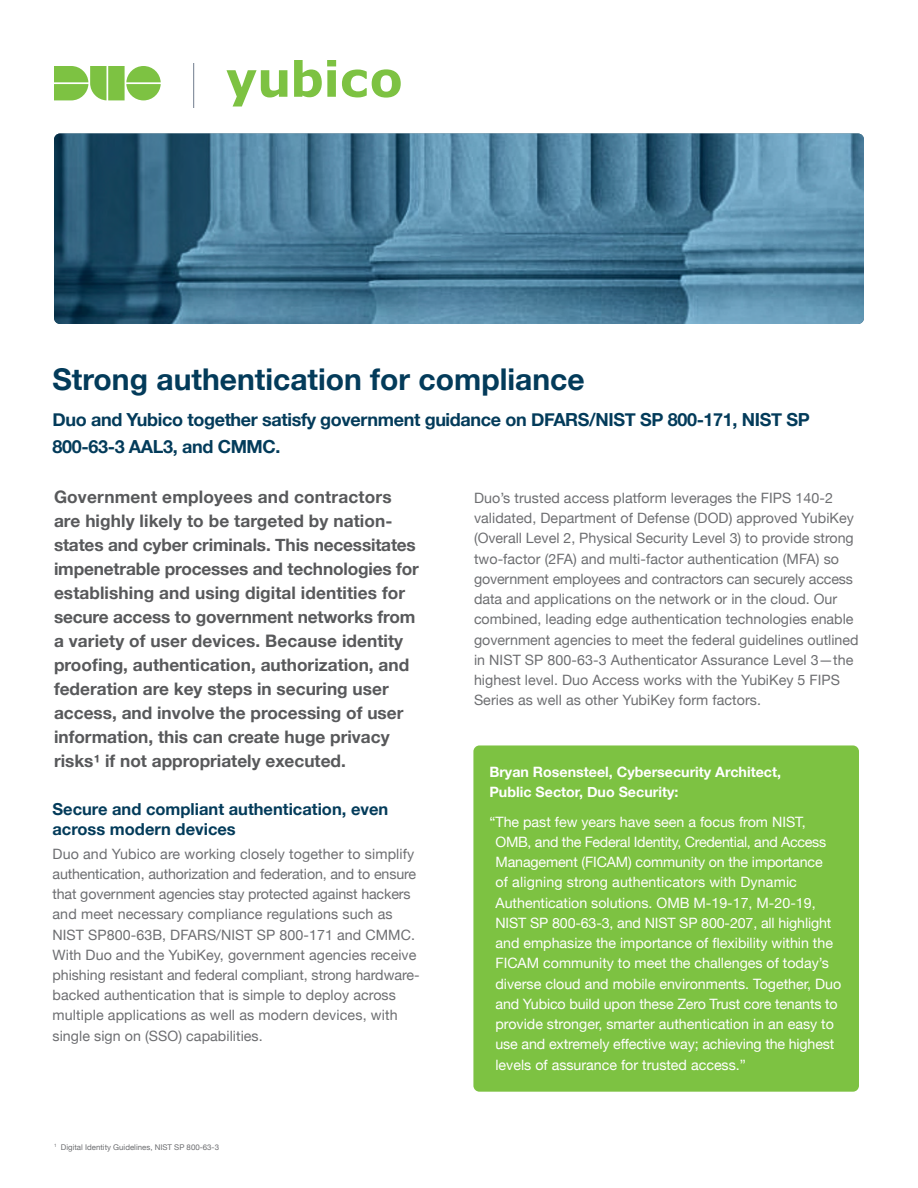
<style>
.page{position:relative;width:918px;height:1188px;background:#fff}
.page>*{position:absolute;margin:0;border:0;box-sizing:border-box;transform-origin:0 0}
.t1{font:700 30px "Helvetica Neue";color:#033b5a}
.t2{font:700 18px/27px "Helvetica Neue";letter-spacing:-.02em;color:#033b5a}
.t3{font:700 17.25px/24px "Helvetica Neue";color:#58595b}
.t4{font:700 16.5px/20.2px "Helvetica Neue";color:#033b5a}
.t5{font:14.25px/20.2px "Helvetica Neue";letter-spacing:.005em;color:#6d6e71}
.t6{font:14.25px/20.2px "Helvetica Neue";color:#fff}
.t7{font:700 14.25px/20.2px "Helvetica Neue";color:#fff}
.t8{font:7.8px "Helvetica Neue";color:#6d6e71}
</style>
<div class="page">
<svg style="left:54px;top:66px;width:107px;height:34px"></svg>
<hr style="left:193px;top:63px;width:1px;height:45px;background:#707d8e">
<svg style="left:226px;top:70px;width:61px;height:36px"></svg>
<svg style="left:294px;top:60px;width:42px;height:37px"></svg>
<svg style="left:342px;top:69px;width:59px;height:29px"></svg>
<div style="left:473px;top:745px;width:386px;height:347px;background:#7dc242;border-radius:6px"></div>
<img style="left:54px;top:134px;width:810px;height:190px">
<h1 class="t1" style="left:52px;top:355px;width:534px">Strong authentication for compliance</h1>
<p class="t2" style="left:52px;top:406px;width:759px">Duo and Yubico together satisfy government guidance on DFARS/NIST SP 800-171, NIST SP<br>800-63-3 AAL3, and CMMC.</p>
<p class="t3" style="left:54px;top:485px;width:366px">Government employees and contractors are highly likely to be targeted by nation&shy;states and cyber criminals. This necessitates impenetrable processes and technologies for establishing and using digital identities for secure access to government networks from a variety of user devices. Because identity proofing, authentication, authorization, and federation are key steps in securing user access, and involve the processing of user information, this can create huge privacy risks¹ if not appropriately executed.</p>
<p class="t4" style="left:52px;top:799px;width:337px">Secure and compliant authentication, even across modern devices</p>
<p class="t5" style="left:52px;top:844px;width:369px">Duo and Yubico are working closely together to simplify authentication, authorization and federation, and to ensure that government agencies stay protected against hackers and meet necessary compliance regulations such as NIST SP800-63B, DFARS/NIST SP 800-171 and CMMC.<br>With Duo and the YubiKey, government agencies receive phishing resistant and federal compliant, strong hardware&shy;backed authentication that is simple to deploy across multiple applications as well as modern devices, with single sign on (SSO) capabilities.</p>
<p class="t8" style="left:54px;top:1141px;width:167px"><sup>1</sup> Digital Identity Guidelines, NIST SP 800-63-3</p>
<p class="t5" style="left:474px;top:489px;width:386px">Duo’s trusted access platform leverages the FIPS 140-2 validated, Department of Defense (DOD) approved YubiKey (Overall Level 2, Physical Security Level 3) to provide strong two-factor (2FA) and multi-factor authentication (MFA) so government employees and contractors can securely access data and applications on the network or in the cloud. Our combined, leading edge authentication technologies enable government agencies to meet the federal guidelines outlined in NIST SP 800-63-3 Authenticator Assurance Level 3—the highest level. Duo Access works with the YubiKey 5 FIPS Series as well as other YubiKey form factors.</p>
<p class="t7" style="left:489px;top:762px;width:293px">Bryan Rosensteel, Cybersecurity Architect,<br>Public Sector, Duo Security:</p>
<p class="t6" style="left:495px;top:812px;width:347px;text-indent:-6px">“The past few years have seen a focus from NIST, OMB, and the Federal Identity, Credential, and Access Management (FICAM) community on the importance<br>of aligning strong authenticators with Dynamic Authentication solutions. OMB M-19-17, M-20-19, NIST SP 800-63-3, and NIST SP 800-207, all highlight and emphasize the importance of flexibility within the FICAM community to meet the challenges of today’s diverse cloud and mobile environments. Together, Duo and Yubico build upon these Zero Trust core tenants to provide stronger, smarter authentication in an easy to use and extremely effective way; achieving the highest levels of assurance for trusted access.”</p>
</div>
